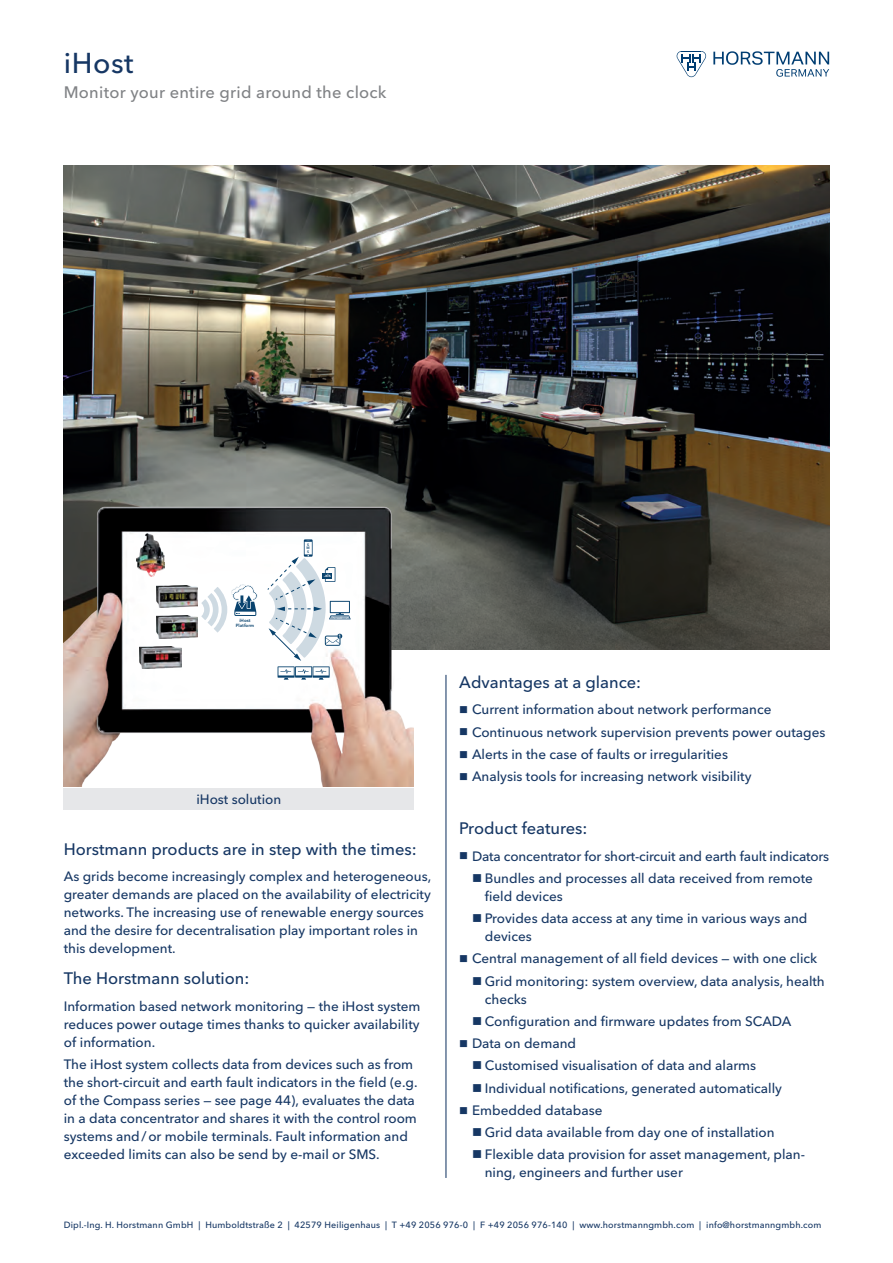
<style>
.page{position:relative;width:893px;height:1263px;background:#fff}
.page>*{position:absolute;margin:0;border:0;box-sizing:border-box;transform-origin:0 0}
.Headline{font:500 28.5px "Avenir Next W1 G";letter-spacing:.02em;color:#163764}
.Zwischenüberschrifte{font:500 16.5px "Avenir Next W1 G";color:#163764}
.Subtitel{font:500 16.5px "Avenir Next W1 G";letter-spacing:.015em;color:#808285}
.Fließtext{font:500 13.5px/18px "Avenir Next W1 G";color:#163764}
.Bildunterschrift{font:500 13.5px "Avenir Next W1 G";color:#163764}
.t1{font:500 9px "Avenir Next W1 G";letter-spacing:.015em;color:#163764}
.t2{font:800 4.5px/4.8px "Avenir LT Std";color:#09436e;text-align:center}
.t3{font:800 4.5px "Avenir LT Std";color:#fff}
.t4{font:800 3.6px/3.6px "Avenir LT Std";color:#09436e}
</style>
<div class="page">
<svg style="left:677px;top:51px;width:29px;height:26px"></svg>
<svg style="left:713px;top:51px;width:116px;height:26px"></svg>
<hr style="left:445px;top:675px;width:1px;height:503px;background:#163764">
<img style="left:64px;top:165px;width:765px;height:485px">
<div style="left:64px;top:788px;width:350px;height:22px;background:#e6e7e9"></div>
<img style="left:64px;top:474px;width:350px;height:313px">
<svg style="left:267px;top:539px;width:84px;height:141px"></svg>
<svg style="left:201px;top:584px;width:56px;height:48px"></svg>
<img style="left:156px;top:616px;width:42px;height:22px">
<img style="left:140px;top:646px;width:41px;height:23px">
<img style="left:156px;top:585px;width:42px;height:22px">
<img style="left:137px;top:534px;width:28px;height:43px">
<p class="Headline" style="left:64px;top:40px;width:71px">iHost</p>
<p class="Subtitel" style="left:64px;top:79px;width:324px">Monitor your entire grid around the clock</p>
<p class="t2" style="left:236px;top:618px;width:20px">iHost<br>Platform</p>
<p class="t4" style="left:307px;top:543px;width:5px">S<br>M<br>S</p>
<p class="t3" style="left:324px;top:573px;width:8px">.xls</p>
<p class="Bildunterschrift" style="left:196px;top:789px;width:87px">iHost solution</p>
<p class="Zwischenüberschrifte" style="left:64px;top:836px;width:354px">Horstmann products are in step with the times:</p>
<p class="Fließtext" style="left:64px;top:866px;width:369px">As grids become increasingly complex and heterogeneous, greater demands are placed on the availability of electricity networks. The increasing use of renewable energy sources and the desire for decentralisation play important roles in this development.</p>
<p class="Zwischenüberschrifte" style="left:64px;top:965px;width:187px">The Horstmann solution:</p>
<p class="Fließtext" style="left:64px;top:996px;width:358px;text-align:justify">Information based network monitoring — the iHost system reduces power outage times thanks to quicker availability of information.</p>
<p class="Fließtext" style="left:64px;top:1054px;width:355px">The iHost system collects data from devices such as from the short-circuit and earth fault indicators in the field (e.g. of the Compass series — see page 44), evaluates the data in a data concentrator and shares it with the control room systems and/or mobile terminals. Fault information and exceeded limits can also be send by e-mail or SMS.</p>
<p class="Zwischenüberschrifte" style="left:459px;top:669px;width:183px">Advantages at a glance:</p>
<p class="Fließtext" style="left:472px;top:699px;width:301px">Current information about network performance</p>
<p class="Fließtext" style="left:472px;top:722px;width:355px">Continuous network supervision prevents power outages</p>
<p class="Fließtext" style="left:472px;top:744px;width:257px">Alerts in the case of faults or irregularities</p>
<p class="Fließtext" style="left:472px;top:766px;width:281px">Analysis tools for increasing network visibility</p>
<p class="Zwischenüberschrifte" style="left:459px;top:815px;width:130px">Product features:</p>
<p class="Fließtext" style="left:472px;top:846px;width:359px">Data concentrator for short-circuit and earth fault indicators</p>
<p class="Fließtext" style="left:485px;top:868px;width:330px">Bundles and processes all data received from remote field devices</p>
<p class="Fließtext" style="left:485px;top:908px;width:324px">Provides data access at any time in various ways and devices</p>
<p class="Fließtext" style="left:472px;top:948px;width:347px">Central management of all field devices — with one click</p>
<p class="Fließtext" style="left:485px;top:971px;width:342px">Grid monitoring: system overview, data analysis, health checks</p>
<p class="Fließtext" style="left:485px;top:1011px;width:308px">Configuration and firmware updates from SCADA</p>
<p class="Fließtext" style="left:472px;top:1033px;width:106px">Data on demand</p>
<p class="Fließtext" style="left:485px;top:1055px;width:273px">Customised visualisation of data and alarms</p>
<p class="Fließtext" style="left:485px;top:1078px;width:299px">Individual notifications, generated automatically</p>
<p class="Fließtext" style="left:472px;top:1100px;width:132px">Embedded database</p>
<p class="Fließtext" style="left:485px;top:1122px;width:291px">Grid data available from day one of installation</p>
<p class="Fließtext" style="left:485px;top:1144px;width:322px">Flexible data provision for asset management, plan&shy;ning, engineers and further user</p>
<p class="t1" style="left:64px;top:1218px;width:759px">Dipl.-Ing. H. Horstmann GmbH | Humboldtstraße 2 | 42579 Heiligenhaus | T +49 2056 976-0 | F +49 2056 976-140 | www.horstmanngmbh.com | info@horstmanngmbh.com</p>
</div>
